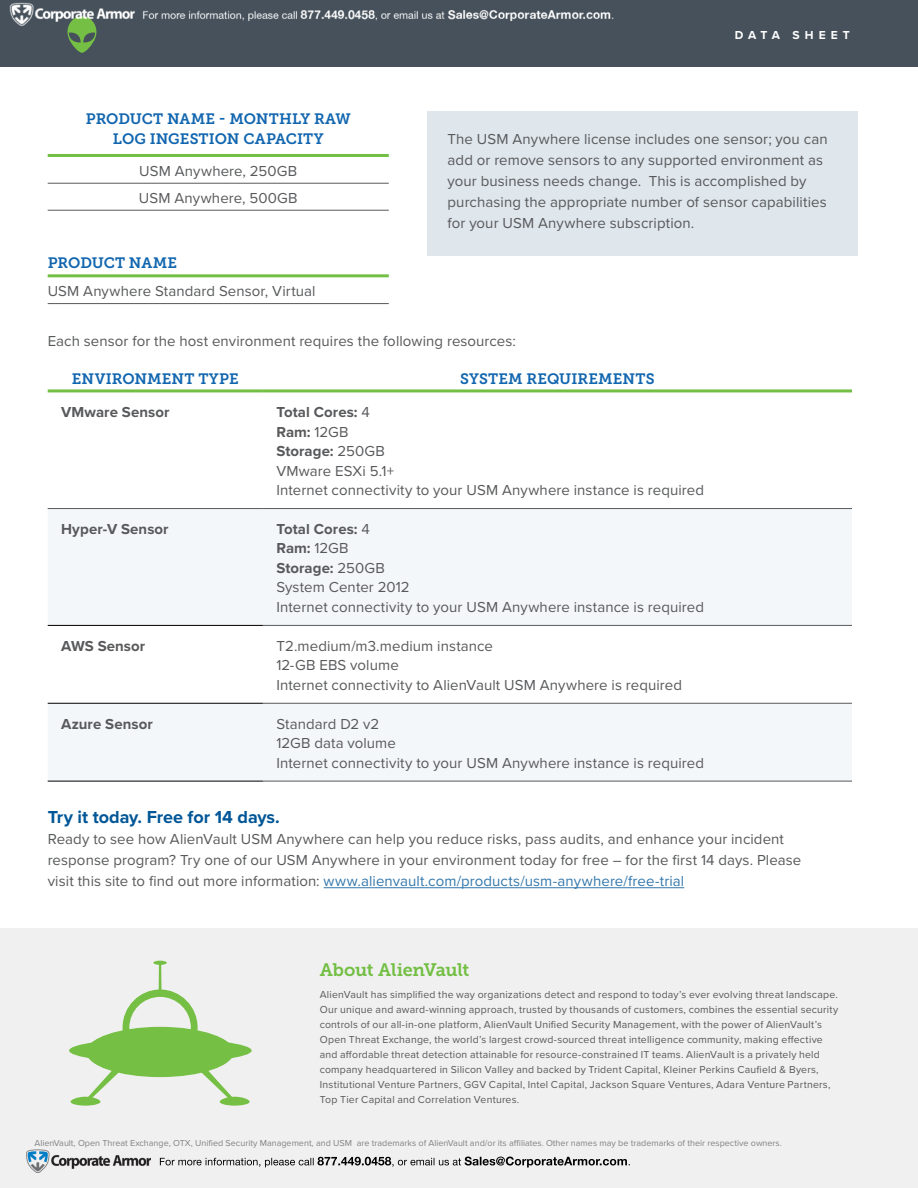
<style>
.page{position:relative;width:918px;height:1188px;background:#fff}
.page>*{position:absolute;margin:0;border:0;box-sizing:border-box;transform-origin:0 0}
.t1{font:700 18px "Proxima Nova";letter-spacing:-.005em;color:#015697}
.t2{font:18px "Museo Slab 700";letter-spacing:-.015em;color:#72bf44}
.t3{font:15px/19.5px "Proxima Nova";letter-spacing:.005em;color:#58595b}
.t4{font:15px/19.5px "Museo Slab 700";letter-spacing:.005em;color:#1266af;text-align:center}
.t5{font:700 15px "Proxima Nova";letter-spacing:.005em;color:#58595b}
.t6{font:700 12px "Proxima Nova";letter-spacing:.415em;color:#fff}
.t7{font:10.5px/15px "Proxima Nova";letter-spacing:.02em;color:#58595b}
.t8{font:9px "Proxima Nova";color:#808285}
.s1{font-weight:700}
.s2{color:#3478ac}
</style>
<div class="page">
<div style="left:0;top:0;width:918px;height:68px;background:#46515b"></div>
<svg style="left:68px;top:29px;width:28px;height:24px"></svg>
<div style="left:0;top:929px;width:918px;height:259px;background:#f1f0f0"></div>
<hr style="left:48px;top:154px;width:341px;height:3px;background:#72bf44">
<hr style="left:48px;top:183px;width:341px;height:1px;background:#58595b">
<hr style="left:48px;top:210px;width:341px;height:1px;background:#58595b">
<div style="left:427px;top:111px;width:431px;height:145px;background:#dfe6ec"></div>
<hr style="left:324px;top:887px;width:360px;height:1px;background:#3478ac">
<hr style="left:48px;top:274px;width:341px;height:3px;background:#72bf44">
<hr style="left:48px;top:303px;width:341px;height:1px;background:#58595b">
<svg style="left:48px;top:509px;width:804px;height:272px;fill:#f4f7fa"></svg>
<hr style="left:48px;top:389px;width:215px;height:3px;background:#72bf44">
<hr style="left:263px;top:389px;width:589px;height:3px;background:#72bf44">
<hr style="left:48px;top:508px;width:215px;height:1px;background:#58595b">
<hr style="left:263px;top:508px;width:589px;height:1px;background:#58595b">
<hr style="left:263px;top:625px;width:589px;height:1px;background:#58595b">
<hr style="left:263px;top:703px;width:589px;height:1px;background:#58595b">
<hr style="left:263px;top:781px;width:589px;height:1px;background:#58595b">
<hr style="left:48px;top:625px;width:215px;height:1px;background:#000">
<hr style="left:48px;top:703px;width:215px;height:1px;background:#000">
<hr style="left:48px;top:781px;width:215px;height:1px;background:#000">
<div style="left:220px;top:1097px;width:30px;height:9px;background:#75c044;border-radius:50%"></div>
<div style="left:71px;top:1097px;width:29px;height:9px;background:#75c044;border-radius:50%"></div>
<hr style="left:159px;top:962px;width:3px;height:29px;background:#75c044">
<svg style="left:153px;top:961px;width:14px;height:4px"></svg>
<svg style="left:86px;top:990px;width:148px;height:112px"></svg>
<div style="left:86px;top:1027px;width:148px;height:50px;background:#75c044;border-radius:50%"></div>
<div style="left:69px;top:1038px;width:183px;height:25px;background:#75c044;border-radius:50%"></div>
<img style="left:26px;top:1149px;width:604px;height:24px">
<img style="left:9px;top:2px;width:605px;height:27px">
<p class="t4" style="left:86px;top:110px;width:266px">PRODUCT NAME - MONTHLY RAW<br>LOG INGESTION CAPACITY</p>
<p class="t3" style="left:139px;top:157px;width:160px;line-height:27px">USM Anywhere, 250GB<br>USM Anywhere, 500GB</p>
<p class="t6" style="left:735px;top:28px;width:116px">DATA SHEET</p>
<p class="t3" style="left:448px;top:129px;width:382px;line-height:21px">The USM Anywhere license includes one sensor; you can add or remove sensors to any supported environment as your business needs change. This is accomplished by purchasing the appropriate number of sensor capabilities for your USM Anywhere subscription.</p>
<p class="t4" style="left:48px;top:253px;width:131px">PRODUCT NAME</p>
<p class="t3" style="left:48px;top:282px;width:269px">USM Anywhere Standard Sensor, Virtual</p>
<p class="t3" style="left:48px;top:332px;width:470px">Each sensor for the host environment requires the following resources:</p>
<p class="t4" style="left:72px;top:369px;width:168px">ENVIRONMENT TYPE</p>
<p class="t4" style="left:460px;top:369px;width:196px">SYSTEM REQUIREMENTS</p>
<p class="t5" style="left:61px;top:403px;width:110px">VMware Sensor</p>
<p class="t3" style="left:276px;top:403px;width:429px"><span class="s1">Total Cores:</span> 4<br><span class="s1">Ram:</span> 12GB<br><span class="s1">Storage:</span> 250GB<br>VMware ESXi 5.1+<br>Internet connectivity to your USM Anywhere instance is required</p>
<p class="t5" style="left:61px;top:520px;width:109px">Hyper-V Sensor</p>
<p class="t3" style="left:276px;top:519px;width:429px"><span class="s1">Total Cores:</span> 4<br><span class="s1">Ram:</span> 12GB<br><span class="s1">Storage:</span> 250GB<br>System Center 2012<br>Internet connectivity to your USM Anywhere instance is required</p>
<p class="t5" style="left:61px;top:637px;width:86px">AWS Sensor</p>
<p class="t3" style="left:276px;top:636px;width:407px">T2.medium/m3.medium instance<br>12-GB EBS volume<br>Internet connectivity to AlienVault USM Anywhere is required</p>
<p class="t5" style="left:61px;top:715px;width:93px">Azure Sensor</p>
<p class="t3" style="left:276px;top:714px;width:429px">Standard D2 v2<br>12GB data volume<br>Internet connectivity to your USM Anywhere instance is required</p>
<p class="t1" style="left:48px;top:806px;width:234px">Try it today. Free for 14 days.</p>
<p class="t3" style="left:48px;top:829px;width:755px;line-height:21px">Ready to see how AlienVault USM Anywhere can help you reduce risks, pass audits, and enhance your incident response program? Try one of our USM Anywhere in your environment today for free – for the first 14 days. Please visit this site to find out more information: <span class="s2">www.alienvault.com/products/usm-anywhere/free-trial</span></p>
<p class="t2" style="left:320px;top:960px;width:151px">About AlienVault</p>
<p class="t7" style="left:320px;top:987px;width:520px">AlienVault has simplified the way organizations detect and respond to today’s ever evolving threat landscape.<br>Our unique and award-winning approach, trusted by thousands of customers, combines the essential security controls of our all-in-one platform, AlienVault Unified Security Management, with the power of AlienVault’s Open Threat Exchange, the world’s largest crowd-sourced threat intelligence community, making effective and affordable threat detection attainable for resource-constrained IT teams. AlienVault is a privately held company headquartered in Silicon Valley and backed by Trident Capital, Kleiner Perkins Caufield &amp; Byers, Institutional Venture Partners, GGV Capital, Intel Capital, Jackson Square Ventures, Adara Venture Partners, Top Tier Capital and Correlation Ventures.</p>
<p class="t8" style="left:34px;top:1138px;width:749px">AlienVault, Open Threat Exchange, OTX, Unified Security Management, and USM are trademarks of AlienVault and/or its affiliates. Other names may be trademarks of their respective owners.</p>
</div>
